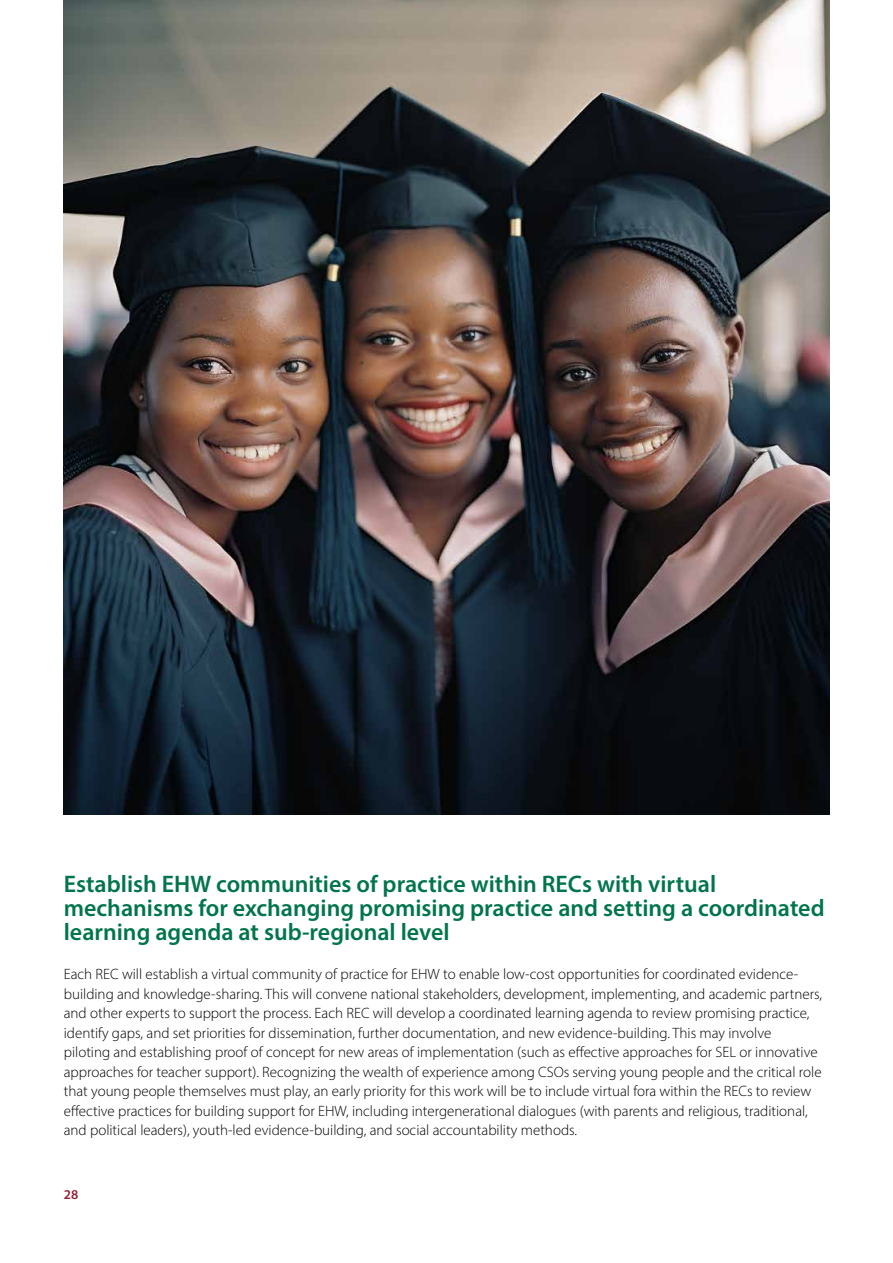
<style>
.page{position:relative;width:893px;height:1263px;background:#fff}
.page>*{position:absolute;margin:0;border:0;box-sizing:border-box;transform-origin:0 0}
.t1{font:600 24px/24px "Myriad Pro";color:#00754b}
.t2{font:300 15px/19.5px "Myriad Pro";color:#000}
.t3{font:600 13.5px "Myriad Pro";color:#951f39}
</style>
<div class="page">
<img style="left:64px;top:0;width:765px;height:814px">
<h1 class="t1" style="left:64px;top:872px;width:762px">Establish EHW communities of practice within RECs with virtual mechanisms for exchanging promising practice and setting a coordinated learning agenda at sub-regional level</h1>
<p class="t2" style="left:64px;top:964px;width:760px">Each REC will establish a virtual community of practice for EHW to enable low-cost opportunities for coordinated evidence&shy;building and knowledge-sharing. This will convene national stakeholders, development, implementing, and academic partners, and other experts to support the process. Each REC will develop a coordinated learning agenda to review promising practice, identify gaps, and set priorities for dissemination, further documentation, and new evidence-building. This may involve<br>piloting and establishing proof of concept for new areas of implementation (such as effective approaches for SEL or innovative approaches for teacher support). Recognizing the wealth of experience among CSOs serving young people and the critical role that young people themselves must play, an early priority for this work will be to include virtual fora within the RECs to review effective practices for building support for EHW, including intergenerational dialogues (with parents and religious, traditional, and political leaders), youth-led evidence-building, and social accountability methods.</p>
<p class="t3" style="left:64px;top:1186px;width:16px">28</p>
</div>
